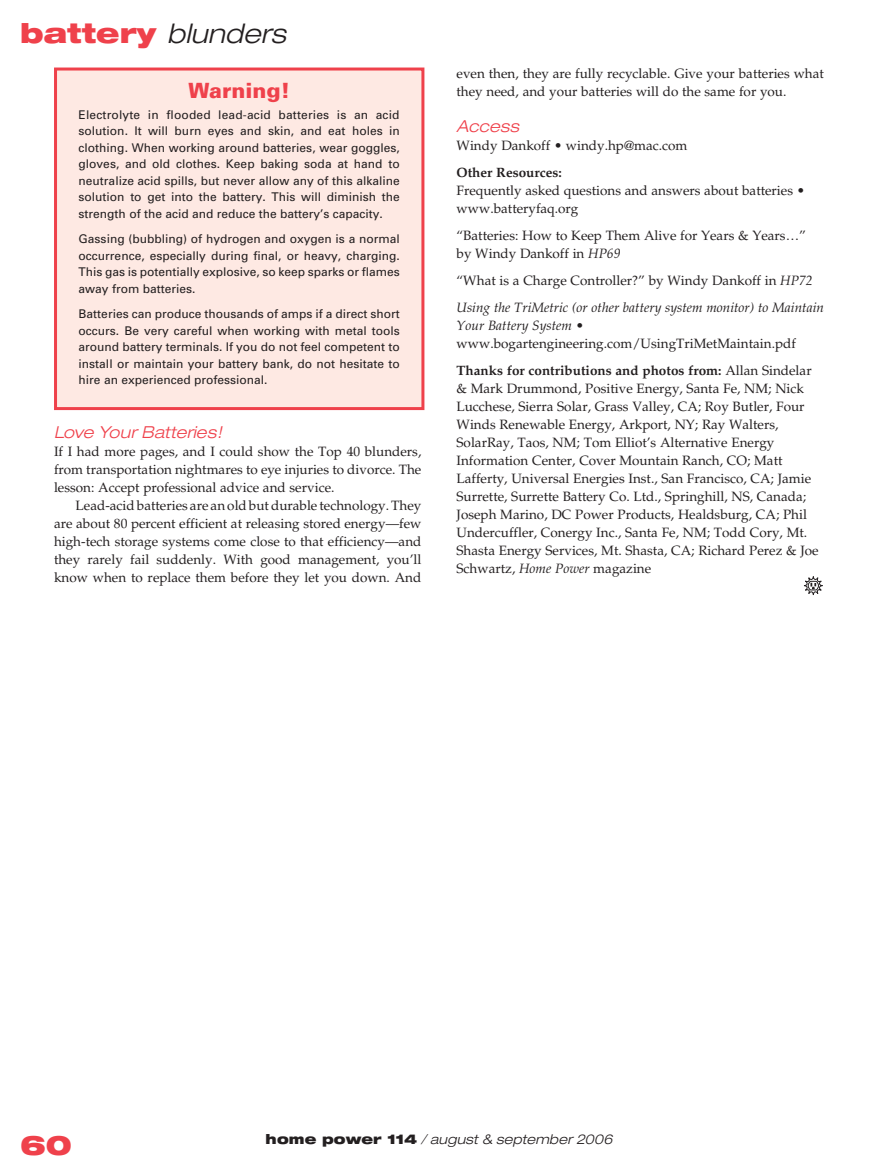
<style>
.page{position:relative;width:878px;height:1175px;background:#fff}
.page>*{position:absolute;margin:0;border:0;box-sizing:border-box;transform-origin:0 0}
.t1{font:italic 300 expanded 27px "Helvetica Neue";letter-spacing:.005em;color:#231f20}
.t2{font:900 expanded 27px "Helvetica Neue";color:#ef414b}
.t3{font:900 21px "Univers";color:#ef414b}
.t4{font:italic 300 expanded 16.5px "Helvetica Neue";letter-spacing:.015em;color:#ef414b}
.t5{font:13.5px/18px "Palatino";color:#231f20}
.t6{font:italic 13.5px/27px "Palatino";color:#231f20}
.t7{font:italic 300 expanded 13.5px "Helvetica Neue";letter-spacing:.02em;color:#231f20}
.t8{font:700 13.5px "Palatino";color:#231f20}
.t9{font:12px/16.5px "Univers";color:#231f20;text-align:justify}
.s1{font-weight:900;font-style:normal;color:#ef414b}
.s2{font-style:italic}
.s3{font-style:normal}
.s4{font-weight:700}
.s5{font-weight:900;font-style:normal}
</style>
<div class="page">
<svg style="left:803px;top:576px;width:20px;height:19px"></svg>
<div style="left:55px;top:69px;width:368px;height:339px;background:#fee9e3"></div>
<div style="left:54px;top:67px;width:370px;height:343px;border:3px solid #ef414b"></div>
<h1 class="t1" style="left:20px;top:17px;width:267px"><span class="s1">battery</span> blunders</h1>
<h2 class="t3" style="left:188px;top:77px;width:103px">Warning!</h2>
<p class="t9" style="left:79px;top:106px;width:323px">Electrolyte in flooded lead-acid batteries is an acid solution. It will burn eyes and skin, and eat holes in clothing. When working around batteries, wear goggles, gloves, and old clothes. Keep baking soda at hand to neutralize acid spills, but never allow any of this alkaline solution to get into the battery. This will diminish the strength of the acid and reduce the battery’s capacity.</p>
<p class="t9" style="left:79px;top:231px;width:323px">Gassing (bubbling) of hydrogen and oxygen is a normal occurrence, especially during final, or heavy, charging.<br>This gas is potentially explosive, so keep sparks or flames away from batteries.</p>
<p class="t9" style="left:79px;top:306px;width:323px">Batteries can produce thousands of amps if a direct short occurs. Be very careful when working with metal tools around battery terminals. If you do not feel competent to install or maintain your battery bank, do not hesitate to hire an experienced professional.</p>
<p class="t4" style="left:54px;top:422px;width:169px">Love Your Batteries!</p>
<p class="t5" style="left:54px;top:443px;width:369px;text-align:justify">If I had more pages, and I could show the Top 40 blunders, from transportation nightmares to eye injuries to divorce. The lesson: Accept professional advice and service.</p>
<p class="t5" style="left:54px;top:497px;width:369px;text-align:justify;text-indent:22px">Lead-acid batteries are an old but durable technology. They are about 80 percent efficient at releasing stored energy—few high-tech storage systems come close to that efficiency—and they rarely fail suddenly. With good management, you’ll know when to replace them before they let you down. And</p>
<p class="t5" style="left:456px;top:65px;width:369px">even then, they are fully recyclable. Give your batteries what they need, and your batteries will do the same for you.</p>
<p class="t4" style="left:456px;top:116px;width:64px">Access</p>
<p class="t5" style="left:456px;top:137px;width:232px">Windy Dankoff • windy.hp@mac.com</p>
<p class="t8" style="left:456px;top:165px;width:107px">Other Resources:</p>
<p class="t5" style="left:456px;top:182px;width:350px">Frequently asked questions and answers about batteries • www.batteryfaq.org</p>
<p class="t5" style="left:456px;top:227px;width:351px">“Batteries: How to Keep Them Alive for Years &amp; Years…” by Windy Dankoff in <span class="s2">HP69</span></p>
<p class="t6" style="left:456px;top:267px;width:369px"><span class="s3">“What is a Charge Controller?” by Windy Dankoff in</span> HP72<br>Using the TriMetric (or other battery system monitor) to Maintain</p>
<p class="t5" style="left:456px;top:317px;width:341px"><span class="s2">Your Battery System</span> • www.bogartengineering.com/UsingTriMetMaintain.pdf</p>
<p class="t5" style="left:456px;top:362px;width:363px"><span class="s4">Thanks for contributions and photos from:</span> Allan Sindelar &amp; Mark Drummond, Positive Energy, Santa Fe, NM; Nick Lucchese, Sierra Solar, Grass Valley, CA; Roy Butler, Four Winds Renewable Energy, Arkport, NY; Ray Walters, SolarRay, Taos, NM; Tom Elliot’s Alternative Energy Information Center, Cover Mountain Ranch, CO; Matt Lafferty, Universal Energies Inst., San Francisco, CA; Jamie Surrette, Surrette Battery Co. Ltd., Springhill, NS, Canada; Joseph Marino, DC Power Products, Healdsburg, CA; Phil Undercuffler, Conergy Inc., Santa Fe, NM; Todd Cory, Mt.<br>Shasta Energy Services, Mt. Shasta, CA; Richard Perez &amp; Joe Schwartz, <span class="s2">Home Power</span> magazine</p>
<h1 class="t2" style="left:20px;top:1128px;width:53px">60</h1>
<p class="t7" style="left:265px;top:1131px;width:348px"><span class="s5">home power 114</span> / august &amp; september 2006</p>
</div>
